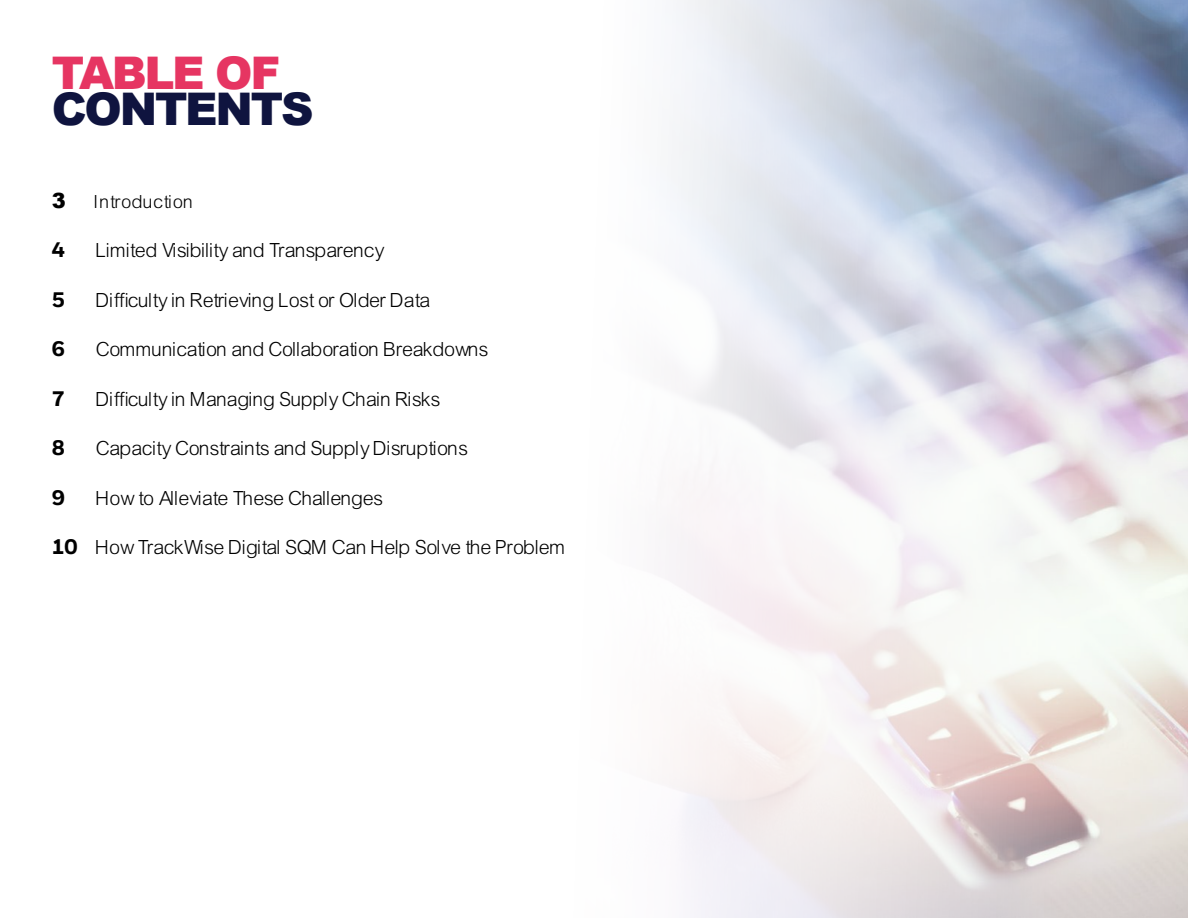
<style>
.page{position:relative;width:1188px;height:918px;background:#fff}
.page>*{position:absolute;margin:0;border:0;box-sizing:border-box;transform-origin:0 0}
.t1{font:900 45px "Arial";letter-spacing:-.05em;color:#0f143f}
.t2{font:900 45px "Arial";letter-spacing:-.05em;color:#e63562}
.t3{font:21px "Arial Lgt";letter-spacing:-.02em;color:#000}
.t4{font:800 21px "Honeywell Sans";color:#000}
.t5{font:900 21px "Arial";color:#000}
.t6{font:19.5px "Arial Lgt";letter-spacing:.01em;color:#000}
.s1{font-family:"Honeywell Sans";font-weight:800}
</style>
<div class="page">
<img style="left:668px;top:0;width:520px;height:918px">
<p class="t2" style="left:52px;top:41px;width:230px">TABLE OF</p>
<p class="t1" style="left:52px;top:77px;width:263px">CONTENTS</p>
<p class="t5" style="left:52px;top:185px;width:16px">3</p>
<p class="t6" style="left:95px;top:191px;width:100px">Introduction</p>
<p class="t4" style="left:52px;top:237px;width:15px">4</p>
<p class="t3" style="left:97px;top:239px;width:290px">Limited Visibility and Transparency</p>
<p class="t4" style="left:52px;top:287px;width:15px">5</p>
<p class="t3" style="left:97px;top:288px;width:336px">Difficulty in Retrieving Lost or Older Data</p>
<p class="t4" style="left:52px;top:336px;width:15px">6</p>
<p class="t3" style="left:97px;top:338px;width:394px">Communication and Collaboration Breakdowns</p>
<p class="t4" style="left:52px;top:386px;width:15px">7</p>
<p class="t3" style="left:97px;top:387px;width:346px">Difficulty in Managing Supply Chain Risks</p>
<p class="t4" style="left:52px;top:435px;width:15px">8</p>
<p class="t3" style="left:97px;top:437px;width:374px">Capacity Constraints and Supply Disruptions</p>
<p class="t4" style="left:52px;top:485px;width:15px">9</p>
<p class="t3" style="left:97px;top:486px;width:289px">How to Alleviate These Challenges</p>
<p class="t3" style="left:52px;top:536px;width:516px"><span class="s1">10</span> How TrackWise Digital SQM Can Help Solve the Problem</p>
</div>
